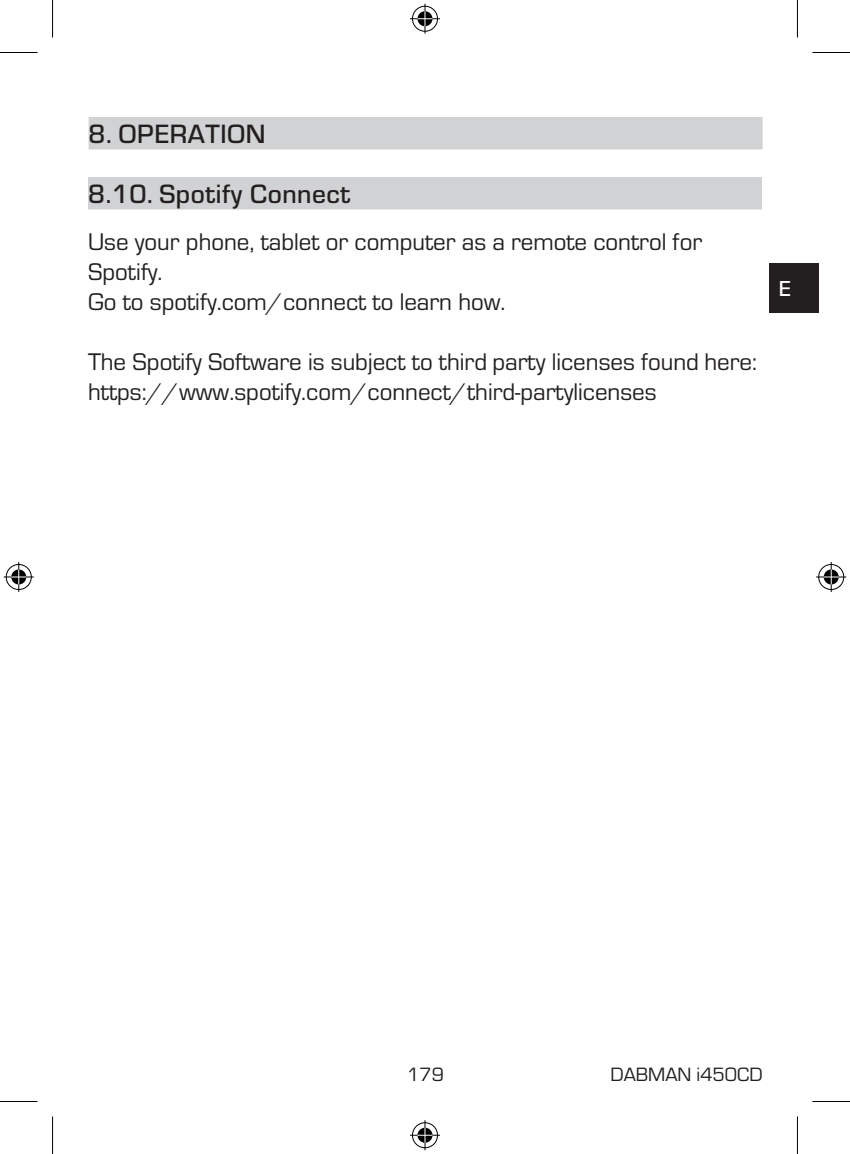
<style>
.page{position:relative;width:850px;height:1154px;background:#fff}
.page>*{position:absolute;margin:0;border:0;box-sizing:border-box;transform-origin:0 0}
.t1{font:500 27.5px/60px "Eurostile OT";letter-spacing:.02em;color:#231f20}
.t2{font:25px/30px "Eurostile OT";color:#231f20}
.t3{font:500 22.5px "Eurostile OT";color:#fff}
.t4{font:20px "Eurostile OT";color:#231f20}
</style>
<div class="page">
<div style="left:768px;top:263px;width:50px;height:50px;background:#231f20"></div>
<div style="left:89px;top:117px;width:673px;height:32px;background:#d1d2d4"></div>
<div style="left:88px;top:177px;width:673px;height:32px;background:#d1d2d4"></div>
<hr style="left:0;top:52px;width:38px;height:1px;background:#000">
<hr style="left:812px;top:52px;width:37px;height:1px;background:#000">
<hr style="left:0;top:1101px;width:38px;height:1px;background:#000">
<hr style="left:812px;top:1101px;width:37px;height:1px;background:#000">
<hr style="left:52px;top:0;width:1px;height:38px;background:#000">
<hr style="left:52px;top:1116px;width:1px;height:38px;background:#000">
<hr style="left:796px;top:0;width:1px;height:38px;background:#000">
<hr style="left:796px;top:1116px;width:1px;height:38px;background:#000">
<div style="left:410px;top:5px;width:29px;height:28px;border:3px solid #fff;border-radius:50%"></div>
<hr style="left:410px;top:17px;width:30px;height:3px;background:#fff">
<hr style="left:423px;top:4px;width:3px;height:30px;background:#fff">
<div style="left:415px;top:10px;width:19px;height:18px;border:3px solid #fff;border-radius:50%"></div>
<div style="left:412px;top:6px;width:25px;height:26px;border:1px solid #000;border-radius:50%"></div>
<hr style="left:410px;top:18px;width:30px;height:1px;background:#000">
<hr style="left:424px;top:4px;width:1px;height:30px;background:#000">
<svg style="left:417px;top:11px;width:15px;height:15px"></svg>
<div style="left:410px;top:1121px;width:29px;height:28px;border:3px solid #fff;border-radius:50%"></div>
<hr style="left:410px;top:1134px;width:30px;height:3px;background:#fff">
<hr style="left:423px;top:1120px;width:3px;height:30px;background:#fff">
<div style="left:415px;top:1126px;width:19px;height:18px;border:3px solid #fff;border-radius:50%"></div>
<div style="left:412px;top:1122px;width:25px;height:26px;border:1px solid #000;border-radius:50%"></div>
<hr style="left:410px;top:1135px;width:30px;height:1px;background:#000">
<hr style="left:424px;top:1120px;width:1px;height:30px;background:#000">
<svg style="left:417px;top:1128px;width:15px;height:15px"></svg>
<div style="left:5px;top:563px;width:28px;height:28px;border:3px solid #fff;border-radius:50%"></div>
<hr style="left:4px;top:575px;width:30px;height:3px;background:#fff">
<hr style="left:17px;top:562px;width:3px;height:30px;background:#fff">
<div style="left:10px;top:568px;width:18px;height:18px;border:3px solid #fff;border-radius:50%"></div>
<div style="left:6px;top:564px;width:26px;height:26px;border:1px solid #000;border-radius:50%"></div>
<hr style="left:4px;top:576px;width:30px;height:1px;background:#000">
<hr style="left:18px;top:562px;width:1px;height:30px;background:#000">
<svg style="left:11px;top:569px;width:15px;height:15px"></svg>
<div style="left:816px;top:563px;width:28px;height:28px;border:3px solid #fff;border-radius:50%"></div>
<hr style="left:815px;top:575px;width:30px;height:3px;background:#fff">
<hr style="left:829px;top:562px;width:3px;height:30px;background:#fff">
<div style="left:821px;top:568px;width:18px;height:18px;border:3px solid #fff;border-radius:50%"></div>
<div style="left:818px;top:564px;width:25px;height:26px;border:1px solid #000;border-radius:50%"></div>
<hr style="left:815px;top:576px;width:30px;height:1px;background:#000">
<hr style="left:830px;top:562px;width:1px;height:30px;background:#000">
<svg style="left:823px;top:569px;width:15px;height:15px"></svg>
<p class="t1" style="left:88px;top:104px;width:264px">8. OPERATION<br>8.10. Spotify Connect</p>
<p class="t2" style="left:88px;top:227px;width:615px">Use your phone, tablet or computer as a remote control for<br>Spotify.<br>Go to spotify.com/connect to learn how.</p>
<p class="t2" style="left:88px;top:347px;width:670px">The Spotify Software is subject to third party licenses found here: https://www.spotify.com/connect/third-partylicenses</p>
<p class="t3" style="left:778px;top:276px;width:14px">E</p>
<p class="t4" style="left:407px;top:1063px;width:38px">179</p>
<p class="t4" style="left:610px;top:1063px;width:153px">DABMAN i450CD</p>
</div>
